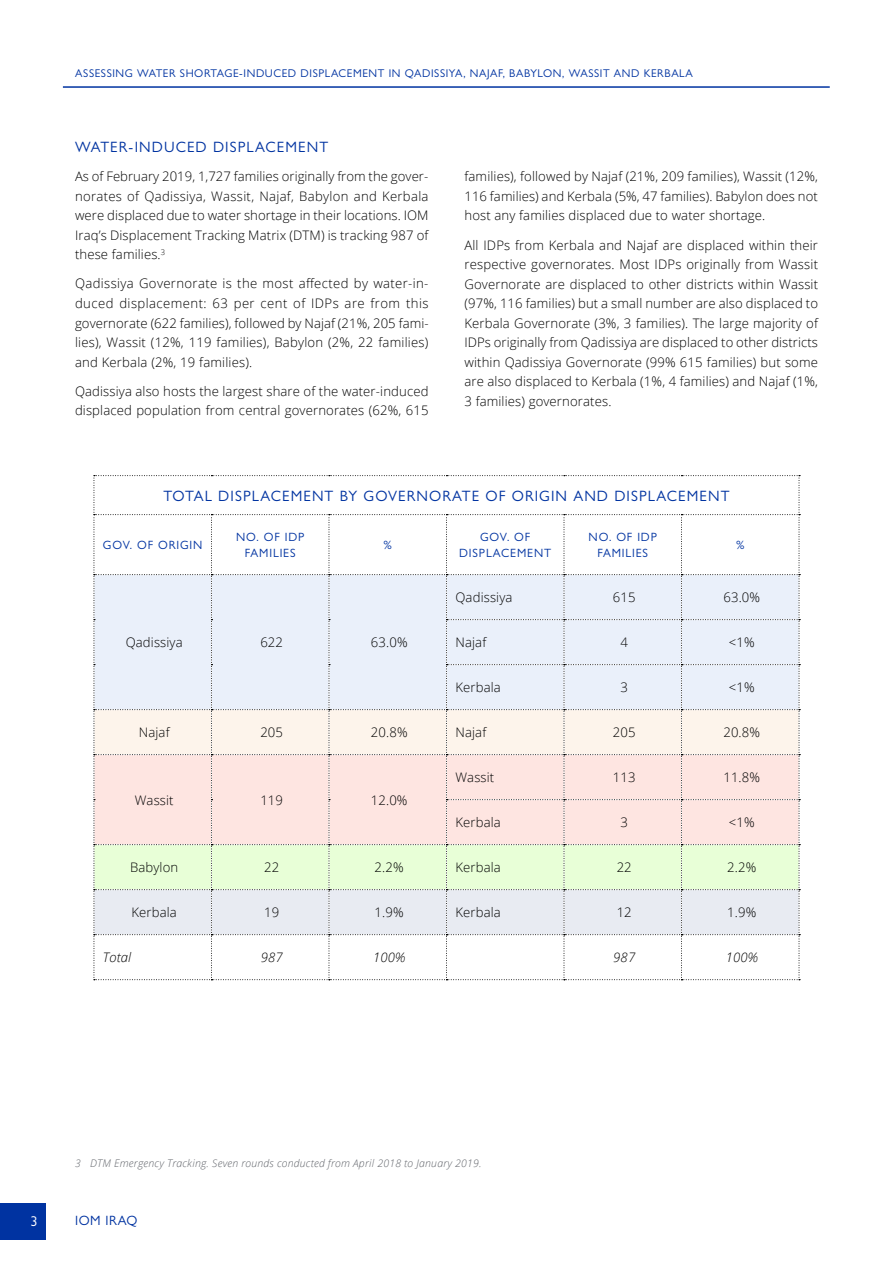
<style>
.page{position:relative;width:893px;height:1263px;background:#fff}
.page>*{position:absolute;margin:0;border:0;box-sizing:border-box;transform-origin:0 0}
.t1{font:15px "Gill Sans Nova";letter-spacing:.07em;color:#0033a1}
.t2{font:14.25px "Gill Sans Nova";color:#fff}
.t3{font:13.5px "Gill Sans Nova";letter-spacing:.04em;color:#0033a1}
.t4{font:300 13.2px/19.5px "Open Sans";letter-spacing:.01em;color:#000;text-align:justify}
.t5{font:italic 300 13.2px "Open Sans";letter-spacing:.01em;color:#000}
.t6{font:12px/16.5px "Gill Sans Nova";letter-spacing:.07em;color:#0033a1;text-align:center}
.t7{font:11.25px "Gill Sans Nova";letter-spacing:.05em;color:#0033a1}
.t8{font:italic 300 10.5px "Open Sans";letter-spacing:.02em;color:#61646a}
</style>
<div class="page">
<div style="left:0;top:1203px;width:46px;height:36px;background:#0033a1"></div>
<hr style="left:63px;top:87px;width:767px;height:1px;background:#0033a1">
<svg style="left:94px;top:475px;width:706px;height:505px"></svg>
<p class="t7" style="left:75px;top:67px;width:619px">ASSESSING WATER SHORTAGE-INDUCED DISPLACEMENT IN QADISSIYA, NAJAF, BABYLON, WASSIT AND KERBALA</p>
<p class="t1" style="left:75px;top:138px;width:255px">WATER-INDUCED DISPLACEMENT</p>
<p class="t4" style="left:75px;top:166px;width:355px">As of February 2019, 1,727 families originally from the gover&shy;norates of Qadissiya, Wassit, Najaf, Babylon and Kerbala were displaced due to water shortage in their locations. IOM Iraq’s Displacement Tracking Matrix (DTM) is tracking 987 of these families.<sup>3</sup></p>
<p class="t4" style="left:75px;top:274px;width:355px">Qadissiya Governorate is the most affected by water-in&shy;duced displacement: 63 per cent of IDPs are from this governorate (622 families), followed by Najaf (21%, 205 fami&shy;lies), Wassit (12%, 119 families), Babylon (2%, 22 families) and Kerbala (2%, 19 families).</p>
<p class="t4" style="left:75px;top:381px;width:355px">Qadissiya also hosts the largest share of the water-induced displaced population from central governorates (62%, 615</p>
<p class="t4" style="left:464px;top:166px;width:355px">families), followed by Najaf (21%, 209 families), Wassit (12%, 116 families) and Kerbala (5%, 47 families). Babylon does not host any families displaced due to water shortage.</p>
<p class="t4" style="left:464px;top:235px;width:355px">All IDPs from Kerbala and Najaf are displaced within their respective governorates. Most IDPs originally from Wassit Governorate are displaced to other districts within Wassit (97%, 116 families) but a small number are also displaced to Kerbala Governorate (3%, 3 families). The large majority of IDPs originally from Qadissiya are displaced to other districts within Qadissiya Governorate (99% 615 families) but some are also displaced to Kerbala (1%, 4 families) and Najaf (1%, 3 families) governorates.</p>
<p class="t1" style="left:163px;top:486px;width:568px">TOTAL DISPLACEMENT BY GOVERNORATE OF ORIGIN AND DISPLACEMENT</p>
<p class="t6" style="left:103px;top:537px;width:101px">GOV. OF ORIGIN</p>
<p class="t6" style="left:236px;top:528px;width:70px">NO. OF IDP<br>FAMILIES</p>
<p class="t6" style="left:383px;top:537px;width:10px">%</p>
<p class="t6" style="left:459px;top:528px;width:94px">GOV. OF<br>DISPLACEMENT</p>
<p class="t6" style="left:589px;top:528px;width:70px">NO. OF IDP<br>FAMILIES</p>
<p class="t6" style="left:736px;top:537px;width:10px">%</p>
<p class="t4" style="left:126px;top:632px;width:58px">Qadissiya</p>
<p class="t4" style="left:260px;top:632px;width:24px">622</p>
<p class="t4" style="left:371px;top:632px;width:38px">63.0%</p>
<p class="t4" style="left:455px;top:587px;width:58px">Qadissiya</p>
<p class="t4" style="left:613px;top:587px;width:24px">615</p>
<p class="t4" style="left:723px;top:587px;width:38px">63.0%</p>
<p class="t4" style="left:455px;top:632px;width:32px">Najaf</p>
<p class="t4" style="left:620px;top:632px;width:9px">4</p>
<p class="t4" style="left:729px;top:632px;width:27px">&lt;1%</p>
<p class="t4" style="left:455px;top:677px;width:47px">Kerbala</p>
<p class="t4" style="left:620px;top:677px;width:9px">3</p>
<p class="t4" style="left:729px;top:677px;width:27px">&lt;1%</p>
<p class="t4" style="left:139px;top:722px;width:32px">Najaf</p>
<p class="t4" style="left:260px;top:722px;width:24px">205</p>
<p class="t4" style="left:371px;top:722px;width:38px">20.8%</p>
<p class="t4" style="left:455px;top:722px;width:32px">Najaf</p>
<p class="t4" style="left:613px;top:722px;width:24px">205</p>
<p class="t4" style="left:723px;top:722px;width:38px">20.8%</p>
<p class="t4" style="left:135px;top:790px;width:40px">Wassit</p>
<p class="t4" style="left:260px;top:790px;width:24px">119</p>
<p class="t4" style="left:371px;top:790px;width:38px">12.0%</p>
<p class="t4" style="left:455px;top:767px;width:40px">Wassit</p>
<p class="t4" style="left:613px;top:767px;width:24px">113</p>
<p class="t4" style="left:723px;top:767px;width:38px">11.8%</p>
<p class="t4" style="left:455px;top:812px;width:47px">Kerbala</p>
<p class="t4" style="left:620px;top:812px;width:9px">3</p>
<p class="t4" style="left:729px;top:812px;width:27px">&lt;1%</p>
<p class="t4" style="left:130px;top:857px;width:50px">Babylon</p>
<p class="t4" style="left:264px;top:857px;width:17px">22</p>
<p class="t4" style="left:375px;top:857px;width:31px">2.2%</p>
<p class="t4" style="left:455px;top:857px;width:47px">Kerbala</p>
<p class="t4" style="left:617px;top:857px;width:17px">22</p>
<p class="t4" style="left:727px;top:857px;width:31px">2.2%</p>
<p class="t4" style="left:131px;top:902px;width:47px">Kerbala</p>
<p class="t4" style="left:264px;top:902px;width:17px">19</p>
<p class="t4" style="left:375px;top:902px;width:31px">1.9%</p>
<p class="t4" style="left:455px;top:902px;width:47px">Kerbala</p>
<p class="t4" style="left:617px;top:902px;width:17px">12</p>
<p class="t4" style="left:727px;top:902px;width:31px">1.9%</p>
<p class="t5" style="left:103px;top:948px;width:30px">Total</p>
<p class="t5" style="left:261px;top:948px;width:23px">987</p>
<p class="t5" style="left:373px;top:948px;width:34px">100%</p>
<p class="t5" style="left:613px;top:948px;width:23px">987</p>
<p class="t5" style="left:726px;top:948px;width:34px">100%</p>
<p class="t8" style="left:75px;top:1156px;width:408px">3 DTM Emergency Tracking. Seven rounds conducted from April 2018 to January 2019.</p>
<p class="t2" style="left:31px;top:1212px;width:9px">3</p>
<p class="t3" style="left:75px;top:1212px;width:64px">IOM IRAQ</p>
</div>
